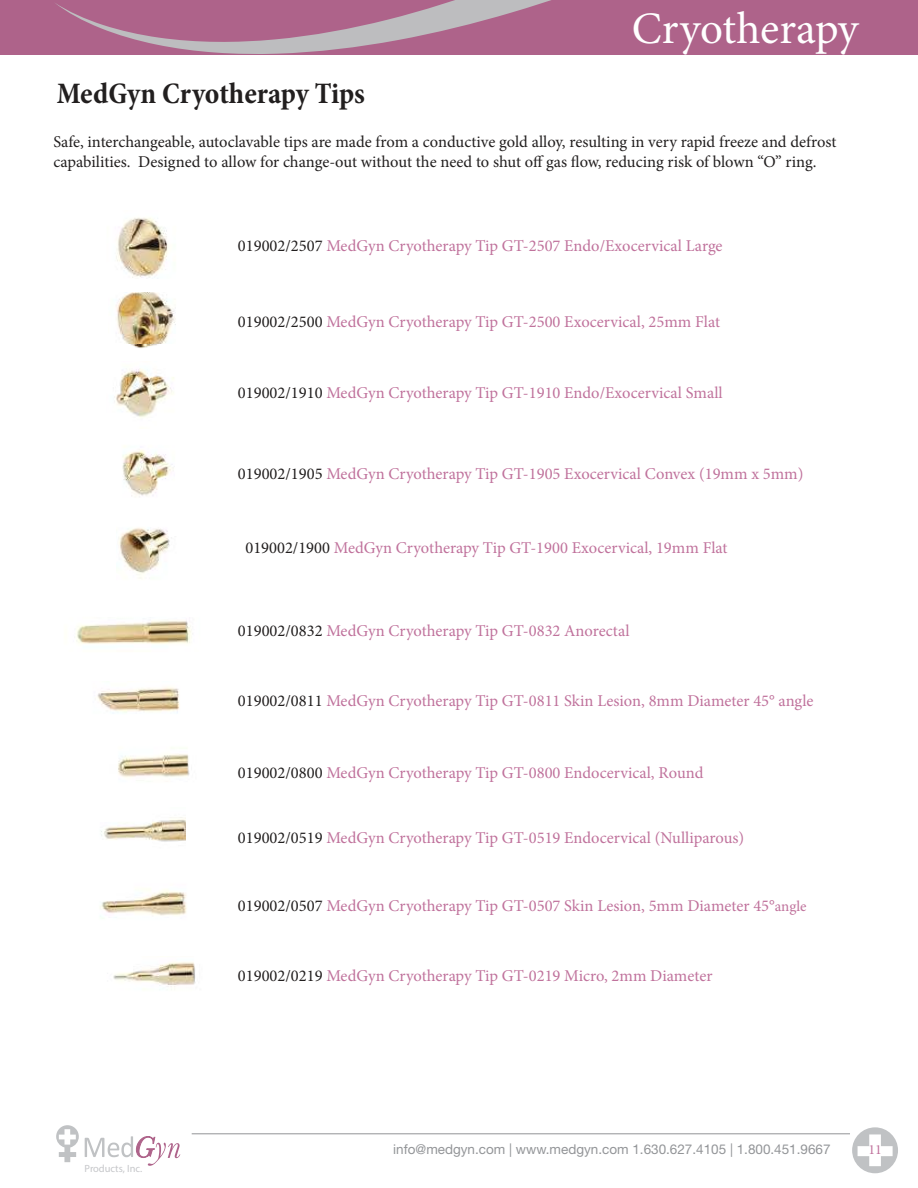
<style>
.page{position:relative;width:918px;height:1188px;background:#fff}
.page>*{position:absolute;margin:0;border:0;box-sizing:border-box;transform-origin:0 0}
.t1{font:45px "Minion Pro";color:#fff}
.t2{font:700 condensed 30px "Minion Pro";color:#221f1f}
.t3{font:16.5px "Minion Pro";color:#c0729c}
.t4{font:16.5px/19.8px "Minion Pro";letter-spacing:-.005em;color:#221f1f}
.t5{font:13.95px "Minion Pro";color:#c0729c}
.t6{font:13.5px "Helvetica Neue LT Std";color:#939598}
.t7{font:10.5px "Myriad Pro";color:#c6c7ca}
.s1{color:#221f1f}
.s2{font-size:15px}
</style>
<div class="page">
<div style="left:0;top:0;width:918px;height:54px;background:#ae638a"></div>
<svg style="left:852px;top:1127px;width:46px;height:46px"></svg>
<svg style="left:56px;top:1125px;width:23px;height:37px"></svg>
<svg style="left:85px;top:1136px;width:95px;height:30px"></svg>
<svg style="left:55px;top:0;width:496px;height:54px"></svg>
<hr style="left:192px;top:1134px;width:658px;height:1px;background:#929496">
<img style="left:116px;top:217px;width:53px;height:62px">
<img style="left:116px;top:292px;width:60px;height:52px">
<img style="left:116px;top:344px;width:58px;height:74px">
<img style="left:122px;top:446px;width:52px;height:51px">
<img style="left:119px;top:527px;width:51px;height:52px">
<img style="left:76px;top:620px;width:115px;height:24px">
<img style="left:118px;top:754px;width:72px;height:24px">
<img style="left:97px;top:687px;width:83px;height:27px">
<img style="left:101px;top:817px;width:85px;height:25px">
<img style="left:100px;top:889px;width:87px;height:29px">
<img style="left:113px;top:962px;width:83px;height:25px">
<h2 class="t2" style="left:57px;top:82px;width:310px">MedGyn Cryotherapy Tips</h2>
<h1 class="t1" style="left:632px;top:11px;width:228px">Cryotherapy</h1>
<p class="t4" style="left:53px;top:133px;width:785px">Safe, interchangeable, autoclavable tips are made from a conductive gold alloy, resulting in very rapid freeze and defrost capabilities. Designed to allow for change-out without the need to shut off gas flow, reducing risk of blown “O” ring.</p>
<p class="t3" style="left:238px;top:239px;width:486px"><span class="s1">019002/2507</span> MedGyn Cryotherapy T ip GT-2507 Endo/Exocervical Large</p>
<p class="t3" style="left:238px;top:315px;width:484px"><span class="s1">019002/2500</span> MedGyn Cryotherapy T ip GT-2500 Exocervical, 25mm Flat</p>
<p class="t3" style="left:238px;top:386px;width:486px"><span class="s1">019002/1910</span> MedGyn Cryotherapy T ip GT-1910 Endo/Exocervical Small</p>
<p class="t3" style="left:238px;top:468px;width:567px"><span class="s1">019002/1905</span> MedGyn Cryotherapy T ip GT-1905 Exocervical Convex (19mm x 5mm)</p>
<p class="t3" style="left:245px;top:541px;width:484px"><span class="s1">019002/1900</span> MedGyn Cryotherapy T ip GT-1900 Exocervical, 19mm Flat</p>
<p class="t3" style="left:238px;top:624px;width:393px"><span class="s1">019002/0832</span> MedGyn Cryotherapy T ip GT-0832 Anorectal</p>
<p class="t3" style="left:238px;top:694px;width:577px"><span class="s1">019002/0811</span> MedGyn Cryotherapy T ip GT-0811 Skin Lesion, 8mm Diameter 45° angle</p>
<p class="t3" style="left:238px;top:766px;width:467px"><span class="s1">019002/0800</span> MedGyn Cryotherapy T ip GT-0800 Endocervical, Round</p>
<p class="t3" style="left:238px;top:831px;width:508px"><span class="s1">019002/0519</span> MedGyn Cryotherapy T ip GT-0519 Endocervical (Nulliparous)</p>
<p class="t3" style="left:238px;top:899px;width:570px"><span class="s1">019002/0507</span> MedGyn Cryotherapy T ip GT-0507 Skin Lesion, 5mm Diameter 45°<span class="s2">angle</span></p>
<p class="t3" style="left:238px;top:970px;width:476px"><span class="s1">019002/0219</span> MedGyn Cryotherapy T ip GT-0219 Micro, 2mm Diameter</p>
<p class="t7" style="left:84px;top:1164px;width:59px">Products, Inc.</p>
<p class="t6" style="left:393px;top:1143px;width:439px">info@medgyn.com | www.medgyn.com 1.630.627.4105 | 1.800.451.9667</p>
<p class="t5" style="left:868px;top:1145px;width:15px">11</p>
</div>
